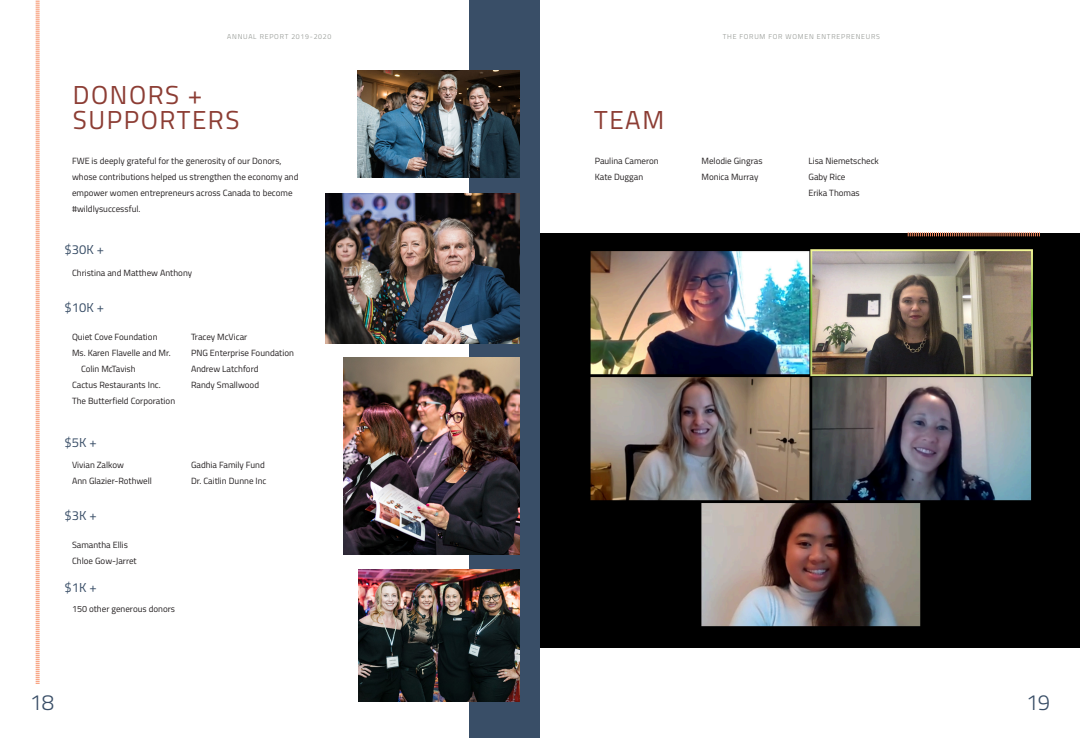
<style>
.page{position:relative;width:1080px;height:738px;background:#fff}
.page>*{position:absolute;margin:0;border:0;box-sizing:border-box;transform-origin:0 0}
.headline{font:26px/25px "Titillium";letter-spacing:.06em;color:#8c3d34}
.t1{font:300 22px "Titillium";color:#394e67}
.money_subhead{font:13px "Titillium";letter-spacing:.005em;color:#394e67}
.list{font:9px/16px "Titillium";color:#231f20}
.bodycopy{font:9px/16px "Titillium";color:#231f20}
.t2{font:300 7px "Titillium";letter-spacing:.11em;color:#8e928d}
</style>
<div class="page">
<img style="left:540px;top:234px;width:540px;height:414px">
<svg style="left:908px;top:232px;width:132px;height:4px"></svg>
<div style="left:469px;top:0;width:71px;height:738px;background:#394e67"></div>
<svg style="left:35px;top:0;width:5px;height:684px;background:#facfbf"></svg>
<img style="left:358px;top:569px;width:162px;height:132px">
<img style="left:325px;top:193px;width:195px;height:150px">
<img style="left:344px;top:358px;width:176px;height:197px">
<img style="left:357px;top:70px;width:163px;height:108px">
<p class="t2" style="left:227px;top:32px;width:106px">ANNUAL REPORT 2019-2020</p>
<p class="t2" style="left:723px;top:32px;width:159px">THE FORUM FOR WOMEN ENTREPRENEURS</p>
<p class="headline" style="left:73px;top:81px;width:168px">DONORS +<br>SUPPORTERS</p>
<p class="bodycopy" style="left:72px;top:152px;width:228px">FWE is deeply grateful for the generosity of our Donors, whose contributions helped us strengthen the economy and empower women entrepreneurs across Canada to become #wildlysuccessful.</p>
<p class="money_subhead" style="left:64px;top:240px;width:41px">$30K +</p>
<p class="list" style="left:72px;top:264px;width:122px">Christina and Matthew Anthony</p>
<p class="money_subhead" style="left:64px;top:298px;width:41px">$10K +</p>
<p class="list" style="left:72px;top:328px;width:87px">Quiet Cove Foundation</p>
<p class="list" style="left:81px;top:344px;width:91px;text-indent:-9px">Ms. Karen Flavelle and Mr.<br>Colin McTavish</p>
<p class="list" style="left:72px;top:376px;width:90px">Cactus Restaurants Inc.</p>
<p class="list" style="left:72px;top:392px;width:105px">The Butterfield Corporation</p>
<p class="money_subhead" style="left:64px;top:433px;width:34px">$5K +</p>
<p class="list" style="left:72px;top:456px;width:54px">Vivian Zalkow</p>
<p class="list" style="left:72px;top:472px;width:82px">Ann Glazier-Rothwell</p>
<p class="money_subhead" style="left:64px;top:506px;width:34px">$3K +</p>
<p class="list" style="left:72px;top:536px;width:57px">Samantha Ellis</p>
<p class="list" style="left:72px;top:552px;width:66px">Chloe Gow-Jarret</p>
<p class="money_subhead" style="left:64px;top:578px;width:34px">$1K +</p>
<p class="list" style="left:72px;top:600px;width:105px">150 other generous donors</p>
<p class="list" style="left:191px;top:328px;width:58px">Tracey McVicar</p>
<p class="list" style="left:191px;top:344px;width:105px">PNG Enterprise Foundation</p>
<p class="list" style="left:191px;top:360px;width:69px">Andrew Latchford</p>
<p class="list" style="left:191px;top:376px;width:70px">Randy Smallwood</p>
<p class="list" style="left:191px;top:456px;width:75px">Gadhia Family Fund</p>
<p class="list" style="left:191px;top:472px;width:77px">Dr. Caitlin Dunne Inc</p>
<p class="headline" style="left:594px;top:106px;width:72px">TEAM</p>
<p class="list" style="left:595px;top:152px;width:66px">Paulina Cameron</p>
<p class="list" style="left:595px;top:168px;width:50px">Kate Duggan</p>
<p class="list" style="left:702px;top:152px;width:62px">Melodie Gingras</p>
<p class="list" style="left:702px;top:168px;width:58px">Monica Murray</p>
<p class="list" style="left:808px;top:152px;width:72px">Lisa Niemetscheck</p>
<p class="list" style="left:808px;top:168px;width:38px">Gaby Rice</p>
<p class="list" style="left:808px;top:184px;width:53px">Erika Thomas</p>
<h2 class="t1" style="left:30px;top:686px;width:26px">18</h2>
<h2 class="t1" style="left:1026px;top:686px;width:26px">19</h2>
</div>
